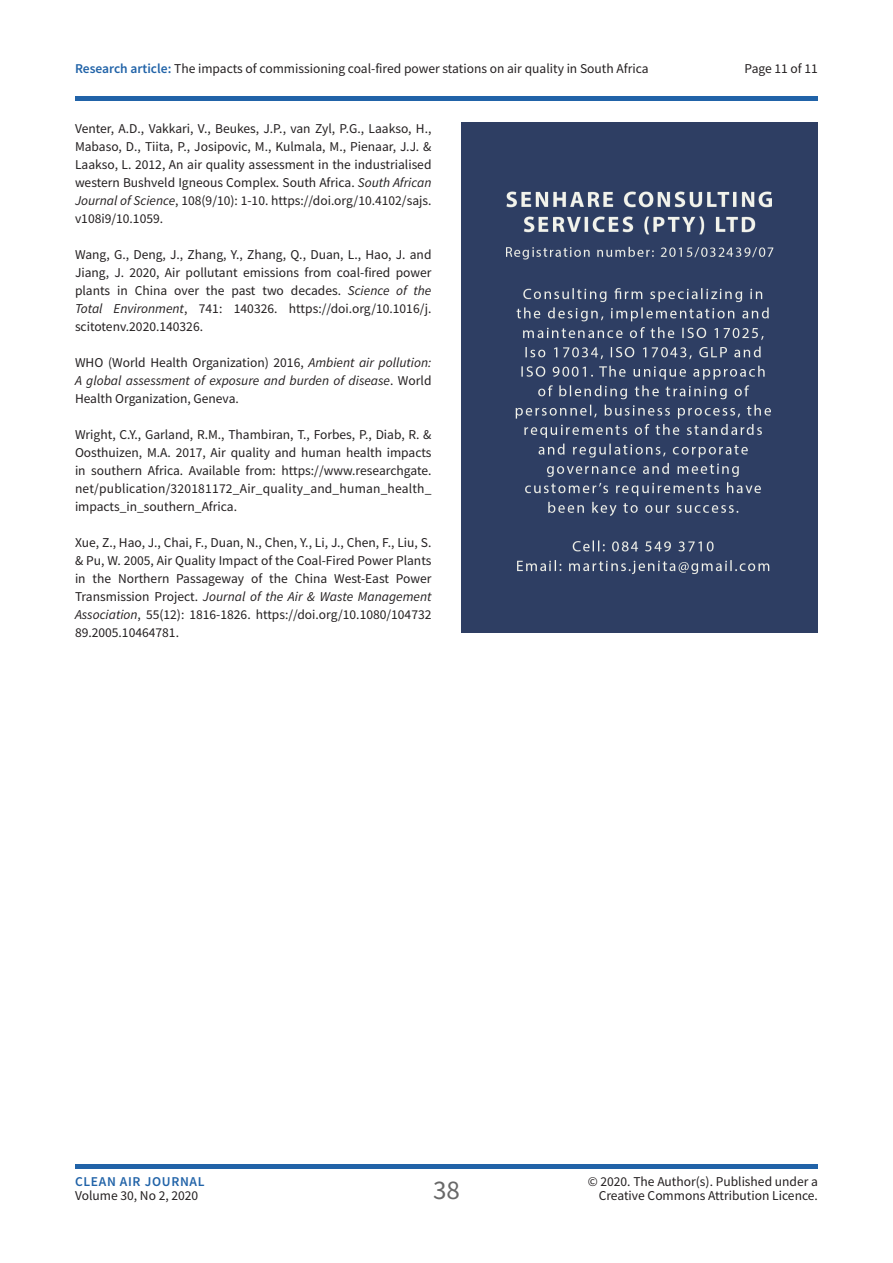
<style>
.page{position:relative;width:893px;height:1263px;background:#fff}
.page>*{position:absolute;margin:0;border:0;box-sizing:border-box;transform-origin:0 0}
.t1{font:27px "Source Sans Pro";color:#686868}
.t2{font:13.5px/18px "Source Sans Pro";color:#231f20;text-align:justify}
.t3{font:600 13.5px "Source Sans Pro";letter-spacing:.05em;color:#2163a8}
.s1{font-weight:600;color:#2163a8}
.s2{font-style:italic}
</style>
<div class="page">
<div style="left:75px;top:1164px;width:743px;height:5px;background:#2163a8"></div>
<hr style="left:75px;top:96px;width:743px;height:4px;background:#2163a8">
<img style="left:461px;top:123px;width:357px;height:510px">
<p class="t2" style="left:75px;top:60px;width:575px"><span class="s1">Research article:</span> The impacts of commissioning coal-fired power stations on air quality in South Africa</p>
<p class="t2" style="left:745px;top:60px;width:75px">Page 11 of 11</p>
<p class="t2" style="left:75px;top:119px;width:358px">Venter, A.D., Vakkari, V., Beukes, J.P., van Zyl, P.G., Laakso, H., Mabaso, D., Tiita, P., Josipovic, M., Kulmala, M., Pienaar, J.J. &amp; Laakso, L. 2012, An air quality assessment in the industrialised western Bushveld Igneous Complex. South Africa. <span class="s2">South African Journal of Science</span>, 108(9/10): 1-10. https://doi.org/10.4102/sajs. v108i9/10.1059.</p>
<p class="t2" style="left:75px;top:245px;width:358px">Wang, G., Deng, J., Zhang, Y., Zhang, Q., Duan, L., Hao, J. and Jiang, J. 2020, Air pollutant emissions from coal-fired power plants in China over the past two decades. <span class="s2">Science of the Total Environment</span>, 741: 140326. https://doi.org/10.1016/j. scitotenv.2020.140326.</p>
<p class="t2" style="left:75px;top:353px;width:358px">WHO (World Health Organization) 2016, <span class="s2">Ambient air pollution:<br>A global assessment of exposure and burden of disease</span>. World Health Organization, Geneva.</p>
<p class="t2" style="left:75px;top:425px;width:358px">Wright, C.Y., Garland, R.M., Thambiran, T., Forbes, P., Diab, R. &amp; Oosthuizen, M.A. 2017, Air quality and human health impacts in southern Africa. Available from: https://www.researchgate. net/publication/320181172_Air_quality_and_human_health_ impacts_in_southern_Africa.</p>
<p class="t2" style="left:75px;top:533px;width:358px">Xue, Z., Hao, J., Chai, F., Duan, N., Chen, Y., Li, J., Chen, F., Liu, S. &amp; Pu, W. 2005, Air Quality Impact of the Coal-Fired Power Plants in the Northern Passageway of the China West-East Power Transmission Project. <span class="s2">Journal of the Air &amp; Waste Management Association</span>, 55(12): 1816-1826. https://doi.org/10.1080/104732<br>89.2005.10464781.</p>
<p class="t3" style="left:75px;top:1173px;width:131px">CLEAN AIR JOURNAL</p>
<p class="t2" style="left:75px;top:1186px;width:125px">Volume 30, No 2, 2020</p>
<p class="t2" style="left:588px;top:1172px;width:232px">© 2020. The Author(s). Published under a</p>
<h1 class="t1" style="left:433px;top:1173px;width:28px">38</h1>
<p class="t2" style="left:599px;top:1186px;width:221px">Creative Commons Attribution Licence.</p>
</div>
